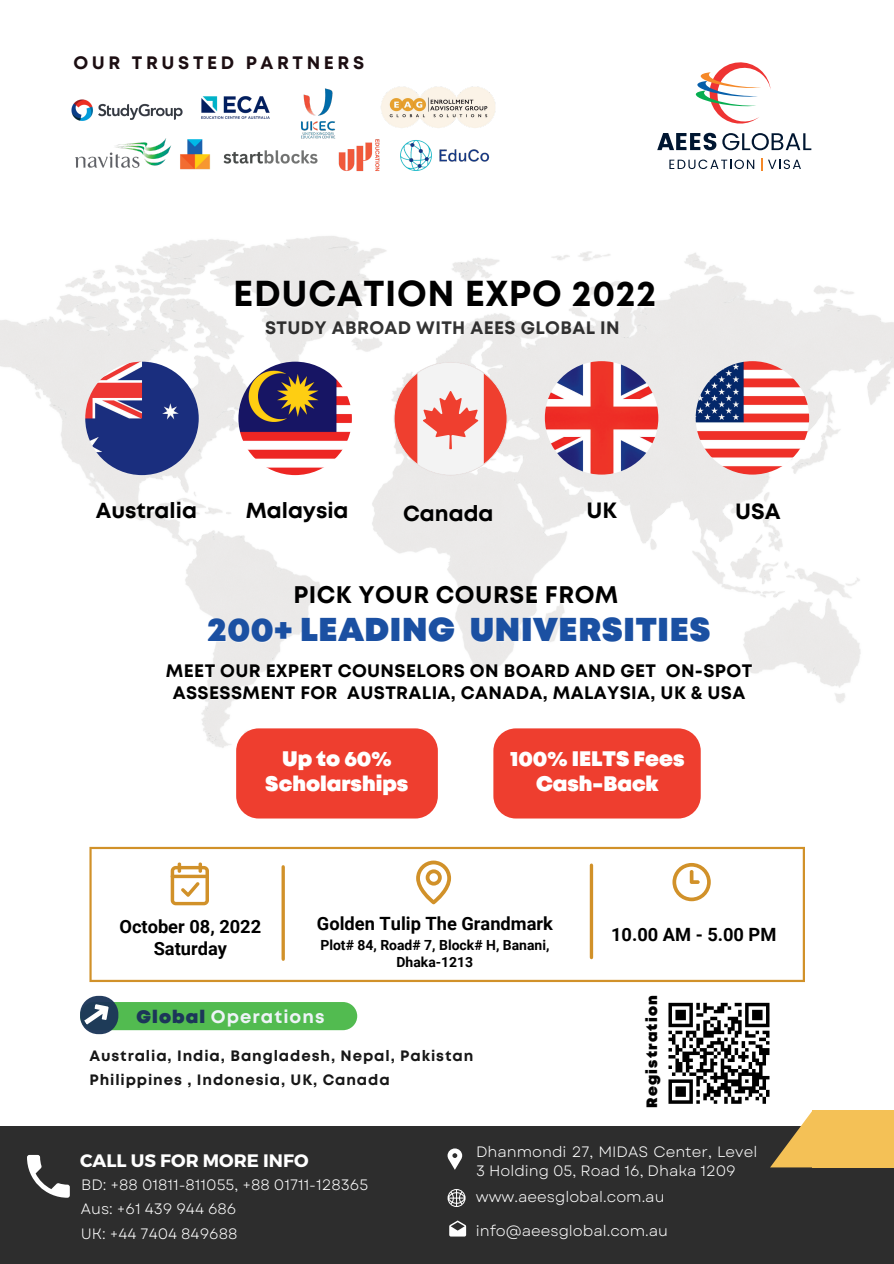
<style>
.page{position:relative;width:894px;height:1264px;background:#fff}
.page>*{position:absolute;margin:0;border:0;box-sizing:border-box;transform-origin:0 0}
.t1{font:700 36px "Mont";letter-spacing:.02em;color:#000}
.t2{font:900 33px "Mont";letter-spacing:.02em;color:#1b50a2}
.t3{font:700 24px "Mont";letter-spacing:.02em;color:#000}
.t4{font:700 22.05px "Mont";color:#000}
.t5{font:700 21.75px "Mont";color:#000}
.t6{font:900 21px/24.8px "Mont";color:#fff;text-align:center}
.t7{font:700 18.3px/22.2px "Roboto";color:#000;text-align:center}
.t8{font:700 18px/22.5px "Mont";letter-spacing:.02em;color:#000;text-align:center}
.t9{font:700 18px "Mont";letter-spacing:.2em;color:#1c0e12}
.t10{font:700 18px "Montserrat";color:#fff}
.t11{font:700 18px "Mont";letter-spacing:.06em;color:#eef3f7}
.t12{font:15px/19.2px "Garet";color:#fff}
.t13{font:700 15px/24.8px "Mont";letter-spacing:.06em;color:#000}
.t14{font:900 15px "Mont";letter-spacing:.08em;color:#000}
.t15{font:700 13.95px/17px "Roboto";color:#000;text-align:center}
.s1{font-weight:900;color:#1c3659}
</style>
<div class="page">
<svg style="left:695px;top:62px;width:75px;height:62px"></svg>
<svg style="left:722px;top:133px;width:89px;height:17px"></svg>
<svg style="left:657px;top:133px;width:59px;height:17px"></svg>
<img style="left:0;top:158px;width:893px;height:603px">
<div style="left:236px;top:728px;width:202px;height:90px;background:#ee3e2f;border-radius:23px"></div>
<div style="left:493px;top:728px;width:207px;height:90px;background:#ee3e2f;border-radius:23px"></div>
<svg style="left:89px;top:846px;width:715px;height:136px"></svg>
<div style="left:0;top:1126px;width:893px;height:137px;background:#2d2d2d"></div>
<div style="left:812px;top:1109px;width:81px;height:58px;background:#f4c156"></div>
<svg style="left:668px;top:1002px;width:187px;height:165px"></svg>
<div style="left:80px;top:1002px;width:277px;height:28px;background:#52bb50;border-radius:14px"></div>
<svg style="left:80px;top:995px;width:38px;height:39px"></svg>
<svg style="left:447px;top:1189px;width:18px;height:17px"></svg>
<svg style="left:447px;top:1148px;width:15px;height:21px"></svg>
<svg style="left:449px;top:1220px;width:17px;height:16px"></svg>
<svg style="left:27px;top:1154px;width:43px;height:43px"></svg>
<img style="left:396px;top:140px;width:99px;height:31px">
<img style="left:335px;top:139px;width:48px;height:35px">
<img style="left:381px;top:86px;width:115px;height:42px">
<img style="left:201px;top:96px;width:69px;height:23px">
<img style="left:301px;top:88px;width:46px;height:63px">
<img style="left:72px;top:138px;width:97px;height:46px">
<img style="left:71px;top:99px;width:112px;height:22px">
<img style="left:169px;top:125px;width:165px;height:60px">
<img style="left:238px;top:361px;width:114px;height:114px;border-radius:50%">
<img style="left:85px;top:361px;width:114px;height:114px;border-radius:50%">
<img style="left:544px;top:361px;width:114px;height:113px;border-radius:50%">
<img style="left:695px;top:361px;width:113px;height:113px;border-radius:50%">
<svg style="left:394px;top:362px;width:113px;height:113px"></svg>
<p class="t9" style="left:73px;top:56px;width:292px">OUR TRUSTED PARTNERS</p>
<h1 class="t1" style="left:233px;top:280px;width:424px">EDUCATION EXPO 2022</h1>
<p class="t8" style="left:265px;top:317px;width:356px">STUDY ABROAD WITH AEES GLOBAL IN</p>
<h3 class="t5" style="left:96px;top:502px;width:103px">Australia</h3>
<h3 class="t5" style="left:245px;top:502px;width:104px">Malaysia</h3>
<h3 class="t5" style="left:403px;top:505px;width:92px">Canada</h3>
<h3 class="t4" style="left:586px;top:502px;width:32px">UK</h3>
<h3 class="t4" style="left:734px;top:502px;width:47px">USA</h3>
<h3 class="t3" style="left:293px;top:585px;width:326px">PICK YOUR COURSE FROM</h3>
<h2 class="t2" style="left:207px;top:617px;width:504px">200+ LEADING UNIVERSITIES</h2>
<p class="t8" style="left:166px;top:660px;width:587px">MEET OUR EXPERT COUNSELORS ON BOARD AND GET ON-SPOT<br>ASSESSMENT FOR AUSTRALIA, CANADA, MALAYSIA, UK &amp; USA</p>
<h3 class="t6" style="left:265px;top:748px;width:144px">Up to 60%<br>Scholarships</h3>
<h3 class="t6" style="left:510px;top:748px;width:176px">100% IELTS Fees<br>Cash-Back</h3>
<p class="t7" style="left:317px;top:913px;width:237px">Golden Tulip The Grandmark</p>
<p class="t15" style="left:320px;top:937px;width:230px">Plot# 84, Road# 7, Block# H, Banani,<br>Dhaka-1213</p>
<p class="t7" style="left:119px;top:915px;width:143px">October 08, 2022<br>Saturday</p>
<p class="t7" style="left:611px;top:923px;width:167px">10.00 AM - 5.00 PM</p>
<p class="t11" style="left:136px;top:1010px;width:189px"><span class="s1">Global</span> Operations</p>
<p class="t13" style="left:89px;top:1044px;width:385px">Australia, India, Bangladesh, Nepal, Pakistan<br>Philippines , Indonesia, UK, Canada</p>
<p class="t14" style="left:646px;top:1107px;width:114px;rotate:-90deg">Registration</p>
<p class="t10" style="left:80px;top:1148px;width:230px">CALL US FOR MORE INFO</p>
<p class="t12" style="left:81px;top:1173px;width:289px;line-height:23.4px">BD: +88 01811-811055, +88 01711-128365<br>Aus: +61 439 944 686</p>
<p class="t12" style="left:81px;top:1223px;width:158px">UK: +44 7404 849688</p>
<p class="t12" style="left:476px;top:1141px;width:283px">Dhanmondi 27, MIDAS Center, Level<br>3 Holding 05, Road 16, Dhaka 1209</p>
<p class="t12" style="left:475px;top:1187px;width:190px">www.aeesglobal.com.au</p>
<p class="t12" style="left:475px;top:1220px;width:194px">info@aeesglobal.com.au</p>
</div>
